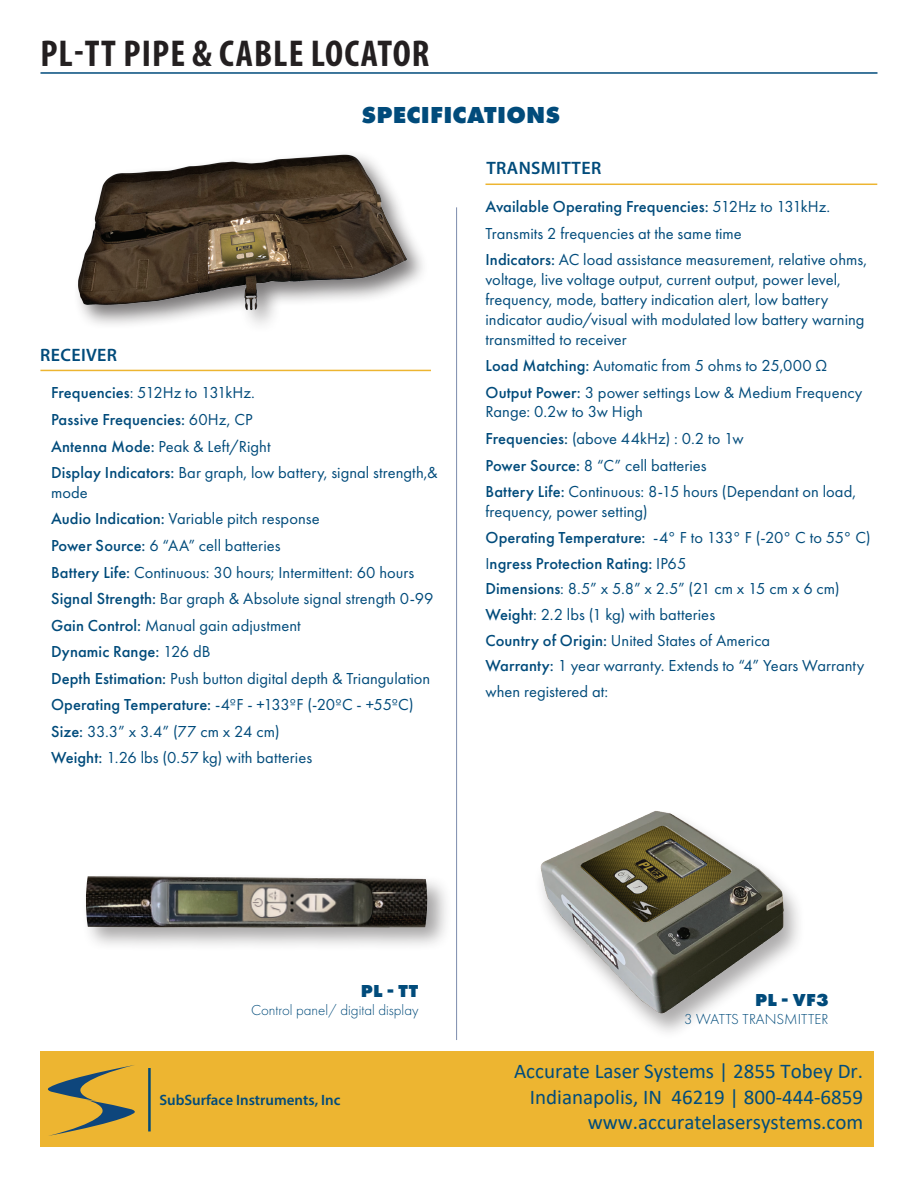
<style>
.page{position:relative;width:918px;height:1188px;background:#fff}
.page>*{position:absolute;margin:0;border:0;box-sizing:border-box;transform-origin:0 0}
.t1{font:700 condensed 37.5px "Myriad Pro";letter-spacing:.03em;color:#231f20}
.t2{font:800 24px "Futura PT";letter-spacing:.01em;color:#014b7b}
.t3{font:21px/25.2px "Calibri";color:#004c7c;text-align:right}
.t4{font:600 18px "Myriad Pro";letter-spacing:.02em;color:#014b7b}
.t5{font:800 18px "Futura PT";letter-spacing:.01em;color:#014b7b}
.t6{font:16.5px/26.5px "Futura PT";letter-spacing:.005em;color:#014b7b}
.t7{font:300 15px "Futura PT";color:#014b7b}
.t8{font:600 15px "Myriad Pro";color:#014b7b}
.s1{font-weight:500}
</style>
<div class="page">
<hr style="left:456px;top:207px;width:1px;height:833px;background:#7d8cad">
<hr style="left:40px;top:370px;width:391px;height:1px;background:#edb531">
<hr style="left:485px;top:184px;width:392px;height:1px;background:#edb531">
<div style="left:40px;top:1052px;width:834px;height:95px;background:#edb531"></div>
<svg style="left:48px;top:1065px;width:87px;height:71px"></svg>
<hr style="left:148px;top:1068px;width:3px;height:63px;background:#014b7b">
<hr style="left:40px;top:72px;width:838px;height:2px;background:#014b7b">
<div style="left:533px;top:810px;width:272px;height:230px;background:#231f20;opacity:.37"></div>
<img style="left:535px;top:810px;width:257px;height:210px">
<div style="left:81px;top:872px;width:372px;height:80px;background:#231f20;opacity:.41"></div>
<img style="left:85px;top:876px;width:343px;height:54px">
<div style="left:73px;top:150px;width:357px;height:184px;background:#231f20;opacity:.61"></div>
<div style="left:72px;top:150px;width:343px;height:165px;background:#231f20;opacity:.75"></div>
<h1 class="t1" style="left:40px;top:30px;width:391px">PL-TT PIPE &amp; CABLE LOCATOR</h1>
<h2 class="t2" style="left:361px;top:100px;width:200px">SPECIFICATIONS</h2>
<p class="t4" style="left:40px;top:344px;width:78px">RECEIVER</p>
<p class="t6" style="left:51px;top:380px;width:388px"><span class="s1">Frequencies</span>: 512Hz to 131kHz.<br><span class="s1">Passive Frequencies:</span> 60Hz, CP<br><span class="s1">Antenna Mode:</span> Peak &amp; Left/Right<br><span class="s1">Display Indicators:</span> Bar graph, low battery, signal strength,&amp;</p>
<p class="t6" style="left:51px;top:479px;width:384px">mode<br><span class="s1">Audio Indication:</span> Variable pitch response<br><span class="s1">Power Source:</span> 6 “AA” cell batteries<br><span class="s1">Battery Life:</span> Continuous: 30 hours; Intermittent: 60 hours <span class="s1">Signal Strength:</span> Bar graph &amp; Absolute signal strength 0-99<br><span class="s1">Gain Control:</span> Manual gain adjustment<br><span class="s1">Dynamic Range:</span> 126 dB<br><span class="s1">Depth Estimation:</span> Push button digital depth &amp; Triangulation <span class="s1">Operating Temperature:</span> -4ºF - +133ºF (-20ºC - +55ºC)<br><span class="s1">Size:</span> 33.3” x 3.4” (77 cm x 24 cm)<br><span class="s1">Weight:</span> 1.26 lbs (0.57 kg) with batteries</p>
<p class="t4" style="left:486px;top:157px;width:116px">TRANSMITTER</p>
<p class="t6" style="left:485px;top:193px;width:383px"><span class="s1">Available Operating Frequencies:</span> 512Hz to 131kHz.<br>Transmits 2 frequencies at the same time<br><span class="s1">Indicators:</span> AC load assistance measurement, relative ohms,</p>
<p class="t6" style="left:485px;top:270px;width:381px;line-height:19.8px">voltage, live voltage output, current output, power level, frequency, mode, battery indication alert, low battery indicator audio/visual with modulated low battery warning transmitted to receiver</p>
<p class="t6" style="left:485px;top:352px;width:379px"><span class="s1">Load Matching:</span> Automatic from 5 ohms to 25,000 Ω<br><span class="s1">Output Power:</span> 3 power settings Low &amp; Medium Frequency</p>
<p class="t6" style="left:485px;top:399px;width:372px">Range: 0.2w to 3w High<br><span class="s1">Frequencies:</span> (above 44kHz) : 0.2 to 1w<br><span class="s1">Power Source:</span> 8 “C” cell batteries<br><span class="s1">Battery Life:</span> Continuous: 8-15 hours (Dependant on load,</p>
<p class="t6" style="left:485px;top:499px;width:387px;line-height:25.7px">frequency, power setting)<br><span class="s1">Operating Temperature:</span> -4° F to 133° F (-20° C to 55° C)<br>I<span class="s1">ngress Protection Rating:</span> IP65<br><span class="s1">Dimensions</span>: 8.5” x 5.8” x 2.5” (21 cm x 15 cm x 6 cm)<br><span class="s1">Weight</span>: 2.2 lbs (1 kg) with batteries<br><span class="s1">Country of Origin:</span> United States of America<br><span class="s1">Warranty:</span> 1 year warranty. Extends to “4” Years Warranty when registered at:</p>
<p class="t5" style="left:361px;top:979px;width:59px">PL - TT</p>
<p class="t7" style="left:251px;top:1001px;width:169px">Control panel/ digital display</p>
<p class="t8" style="left:159px;top:1090px;width:183px">SubSurface Instruments, Inc</p>
<p class="t5" style="left:755px;top:989px;width:75px">PL - VF3</p>
<p class="t7" style="left:684px;top:1011px;width:146px">3 WATTS TRANSMITTER</p>
<p class="t3" style="left:514px;top:1058px;width:351px">Accurate Laser Systems | 2855 Tobey Dr.<br>Indianapolis, IN 46219 | 800-444-6859 www.accuratelasersystems.com</p>
</div>
